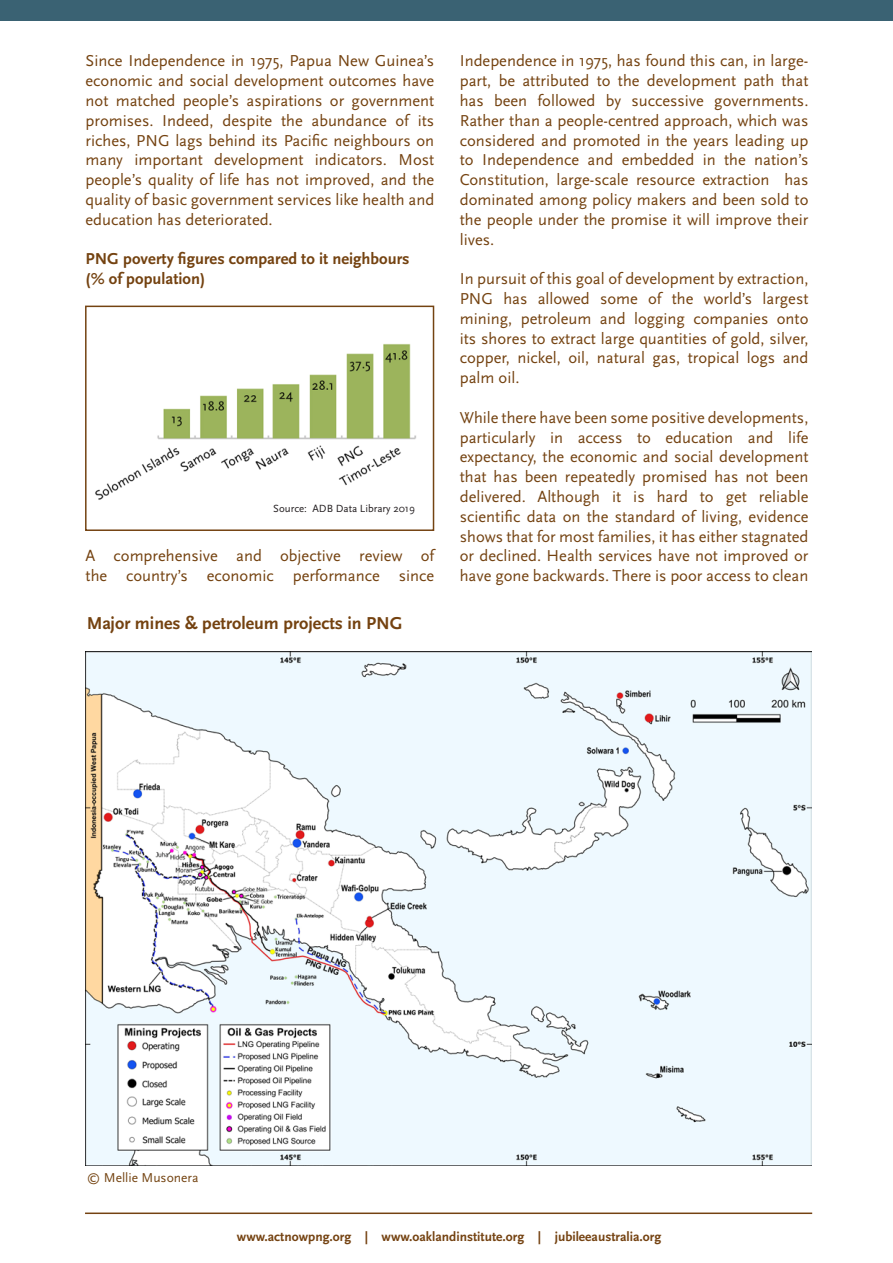
<style>
.page{position:relative;width:893px;height:1263px;background:#fff}
.page>*{position:absolute;margin:0;border:0;box-sizing:border-box;transform-origin:0 0}
.t1{font:700 18px "Scala Sans Pro";color:#744210}
.t2{font:16.5px/19.8px "Scala Sans Pro";color:#744210;text-align:justify}
.t3{font:16.5px/19.8px "Scala Sans Pro";color:#744312;text-align:justify}
.t4{font:700 16.5px/19.8px "Scala Sans Pro";color:#744210}
.t5{font:700 13.5px "Scala Sans Pro";color:#744211}
.t6{font:13.5px "Scala Sans Pro";color:#744412}
.t7{font:10.8px "Scala Sans";color:#241f21}
</style>
<div class="page">
<img style="left:95px;top:332px;width:340px;height:183px">
<div style="left:0;top:0;width:893px;height:21px;background:#3a6273"></div>
<hr style="left:85px;top:1212px;width:727px;height:2px;background:#744211">
<div style="left:85px;top:306px;width:349px;height:225px;border:2px solid #744312"></div>
<img style="left:85px;top:651px;width:726px;height:514px">
<p class="t2" style="left:86px;top:51px;width:350px">Since Independence in 1975, Papua New Guinea’s economic and social development outcomes have not matched people’s aspirations or government promises. Indeed, despite the abundance of its riches, PNG lags behind its Pacific neighbours on many important development indicators. Most people’s quality of life has not improved, and the quality of basic government services like health and education has deteriorated.</p>
<p class="t4" style="left:86px;top:249px;width:326px">PNG poverty figures compared to it neighbours (% of population)</p>
<p class="t7" style="left:273px;top:503px;width:143px">Source: ADB Data Library 2019</p>
<p class="t2" style="left:86px;top:546px;width:350px">A comprehensive and objective review of the country’s economic performance since</p>
<p class="t1" style="left:87px;top:613px;width:317px">Major mines &amp; petroleum projects in PNG</p>
<p class="t2" style="left:460px;top:51px;width:350px">Independence in 1975, has found this can, in large&shy;part, be attributed to the development path that has been followed by successive governments.<br>Rather than a people-centred approach, which was considered and promoted in the years leading up to Independence and embedded in the nation’s Constitution, large-scale resource extraction has dominated among policy makers and been sold to the people under the promise it will improve their lives.</p>
<p class="t2" style="left:460px;top:269px;width:350px">In pursuit of this goal of development by extraction, PNG has allowed some of the world’s largest mining, petroleum and logging companies onto its shores to extract large quantities of gold, silver, copper, nickel, oil, natural gas, tropical logs and palm oil.</p>
<p class="t3" style="left:460px;top:408px;width:350px">While there have been some positive developments, particularly in access to education and life expectancy, the economic and social development that has been repeatedly promised has not been delivered. Although it is hard to get reliable scientific data on the standard of living, evidence shows that for most families, it has either stagnated or declined. Health services have not improved or have gone backwards. There is poor access to clean</p>
<p class="t6" style="left:87px;top:1170px;width:113px">© Mellie Musonera</p>
<p class="t5" style="left:237px;top:1229px;width:426px">www.actnowpng.org | www.oaklandinstitute.org | jubileeaustralia.org</p>
</div>
